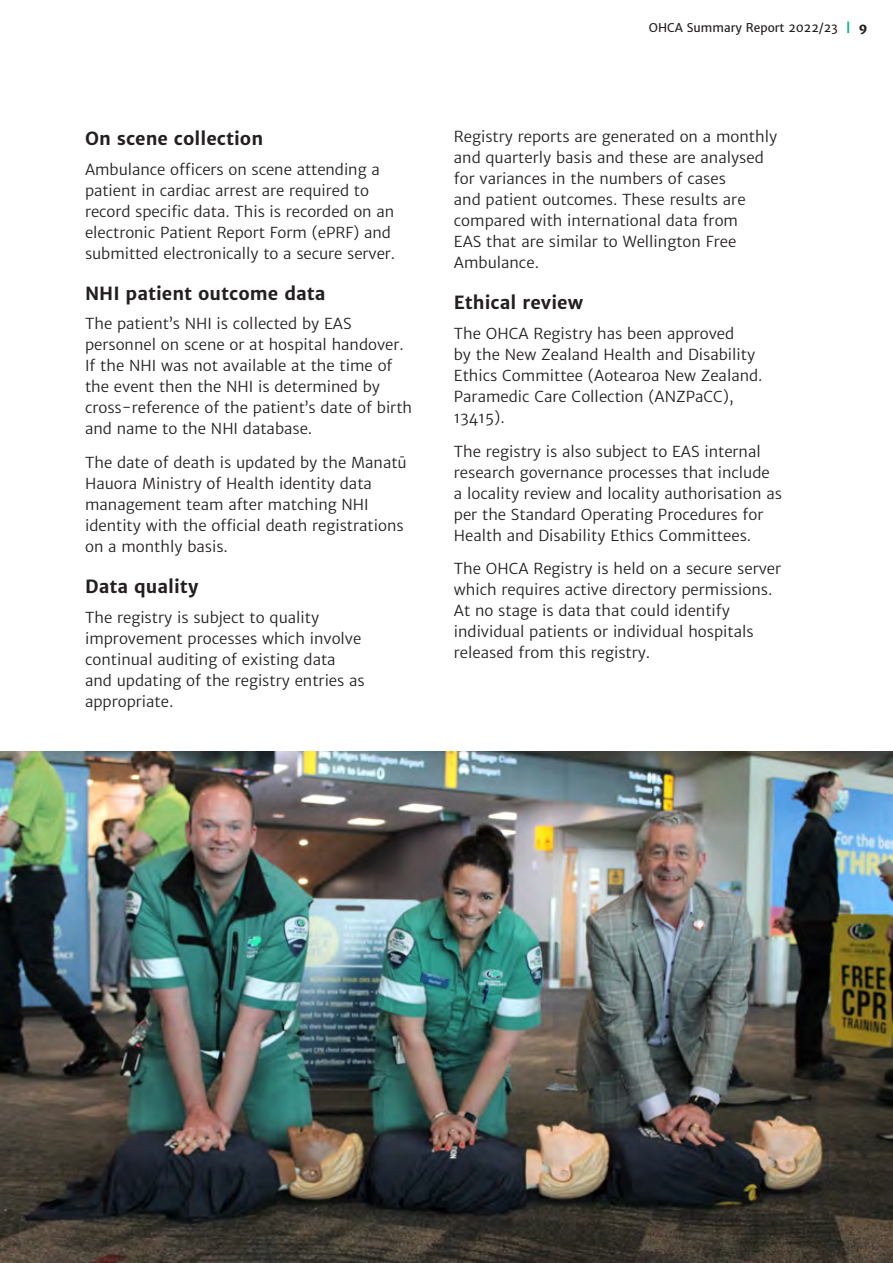
<style>
.page{position:relative;width:893px;height:1263px;background:#fff}
.page>*{position:absolute;margin:0;border:0;box-sizing:border-box;transform-origin:0 0}
.Sub_heading{font:700 18px "Merriweather Sans";color:#231f20}
.Body{font:15px/21px "Merriweather Sans";color:#231f20}
.t1{font:12px "Merriweather Sans";color:#231f20}
.s1{font-weight:800;color:#09b185}
.s2{font-weight:800}
</style>
<div class="page">
<img style="left:0;top:752px;width:893px;height:511px">
<p class="Sub_heading" style="left:85px;top:128px;width:180px">On scene collection</p>
<p class="Body" style="left:85px;top:159px;width:312px">Ambulance officers on scene attending a patient in cardiac arrest are required to record specific data. This is recorded on an electronic Patient Report Form (ePRF) and submitted electronically to a secure server.</p>
<p class="Sub_heading" style="left:85px;top:282px;width:242px">NHI patient outcome data</p>
<p class="Body" style="left:85px;top:314px;width:329px">The patient’s NHI is collected by EAS personnel on scene or at hospital handover.<br>If the NHI was not available at the time of the event then the NHI is determined by cross-reference of the patient’s date of birth and name to the NHI database.</p>
<p class="Body" style="left:85px;top:452px;width:323px">The date of death is updated by the Manatū Hauora Ministry of Health identity data management team after matching NHI identity with the official death registrations on a monthly basis.</p>
<p class="Sub_heading" style="left:85px;top:575px;width:115px">Data quality</p>
<p class="Body" style="left:85px;top:607px;width:281px">The registry is subject to quality improvement processes which involve continual auditing of existing data and updating of the registry entries as appropriate.</p>
<p class="t1" style="left:649px;top:20px;width:220px">OHCA Summary Report 2022/23 <span class="s1">|</span> <span class="s2">9</span></p>
<p class="Body" style="left:454px;top:127px;width:325px">Registry reports are generated on a monthly and quarterly basis and these are analysed for variances in the numbers of cases<br>and patient outcomes. These results are compared with international data from<br>EAS that are similar to Wellington Free Ambulance.</p>
<p class="Sub_heading" style="left:454px;top:292px;width:131px">Ethical review</p>
<p class="Body" style="left:454px;top:323px;width:310px">The OHCA Registry has been approved<br>by the New Zealand Health and Disability<br>Ethics Committee (Aotearoa New Zealand.<br>Paramedic Care Collection (ANZPaCC),<br>13415).</p>
<p class="Body" style="left:454px;top:441px;width:330px">The registry is also subject to EAS internal research governance processes that include<br>a locality review and locality authorisation as per the Standard Operating Procedures for Health and Disability Ethics Committees.</p>
<p class="Body" style="left:454px;top:559px;width:329px">The OHCA Registry is held on a secure server which requires active directory permissions.<br>At no stage is data that could identify individual patients or individual hospitals released from this registry.</p>
</div>
